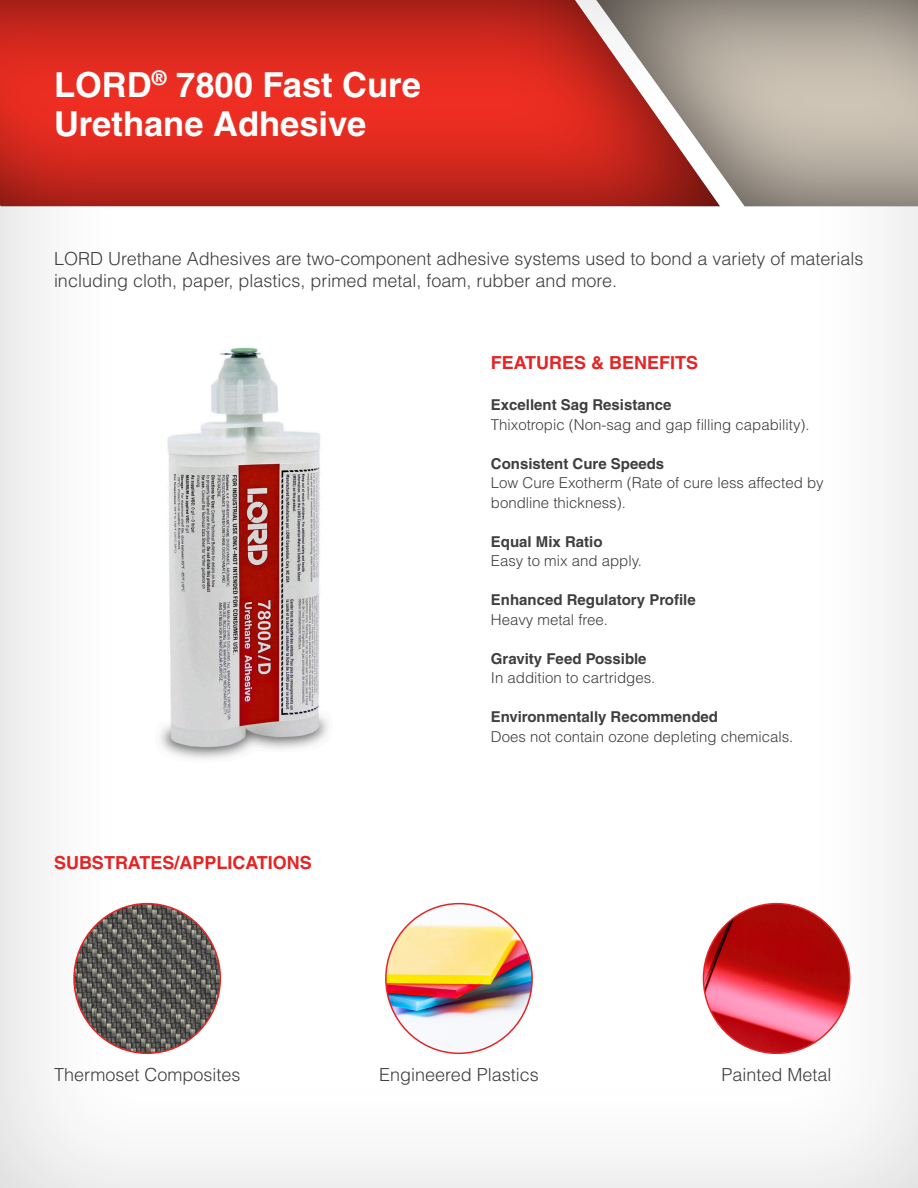
<style>
.page{position:relative;width:918px;height:1188px;background:#fff}
.page>*{position:absolute;margin:0;border:0;box-sizing:border-box;transform-origin:0 0}
.t1{font:700 34.5px "Helvetica";color:#fff}
.t2{font:300 18px/22.5px "Helvetica";color:#3e3e3f}
.t3{font:700 18px "Helvetica";color:#e32525}
.t4{font:300 15px/19.5px "Helvetica";color:#3e3e3f}
.t5{font:700 15px "Helvetica";color:#3e3e3f}
</style>
<div class="page">
<div style="left:0;top:0;width:918px;height:1188px;background:#231f20;opacity:.2"></div>
<div style="left:0;top:0;width:723px;height:207px;background:#231f20;opacity:.75"></div>
<div style="left:595px;top:0;width:323px;height:207px;background:#231f20;opacity:.75"></div>
<img style="left:117px;top:316px;width:274px;height:465px">
<img style="left:703px;top:904px;width:147px;height:149px">
<img style="left:386px;top:904px;width:146px;height:149px">
<img style="left:74px;top:904px;width:146px;height:149px">
<p class="t1" style="left:54px;top:63px;width:368px">LORD<sup>®</sup> 7800 Fast Cure</p>
<p class="t1" style="left:54px;top:102px;width:314px">Urethane Adhesive</p>
<p class="t2" style="left:54px;top:247px;width:811px">LORD Urethane Adhesives are two-component adhesive systems used to bond a variety of materials including cloth, paper, plastics, primed metal, foam, rubber and more.</p>
<p class="t3" style="left:54px;top:852px;width:259px">SUBSTRATES/APPLICATIONS</p>
<p class="t3" style="left:491px;top:352px;width:209px">FEATURES &amp; BENEFITS</p>
<p class="t5" style="left:491px;top:396px;width:182px">Excellent Sag Resistance</p>
<p class="t4" style="left:491px;top:414px;width:320px">Thixotropic (Non-sag and gap filling capability).</p>
<p class="t5" style="left:491px;top:454px;width:175px">Consistent Cure Speeds</p>
<p class="t4" style="left:491px;top:473px;width:334px">Low Cure Exotherm (Rate of cure less affected by bondline thickness).</p>
<p class="t5" style="left:491px;top:532px;width:113px">Equal Mix Ratio</p>
<p class="t4" style="left:491px;top:551px;width:153px">Easy to mix and apply.</p>
<p class="t5" style="left:491px;top:591px;width:206px">Enhanced Regulatory Profile</p>
<p class="t4" style="left:491px;top:609px;width:119px">Heavy metal free.</p>
<p class="t5" style="left:491px;top:649px;width:157px">Gravity Feed Possible</p>
<p class="t4" style="left:491px;top:668px;width:166px">In addition to cartridges.</p>
<p class="t5" style="left:491px;top:708px;width:229px">Environmentally Recommended</p>
<p class="t4" style="left:491px;top:726px;width:304px">Does not contain ozone depleting chemicals.</p>
<p class="t2" style="left:54px;top:1063px;width:188px">Thermoset Composites</p>
<p class="t2" style="left:379px;top:1063px;width:161px">Engineered Plastics</p>
<p class="t2" style="left:722px;top:1063px;width:112px">Painted Metal</p>
</div>
